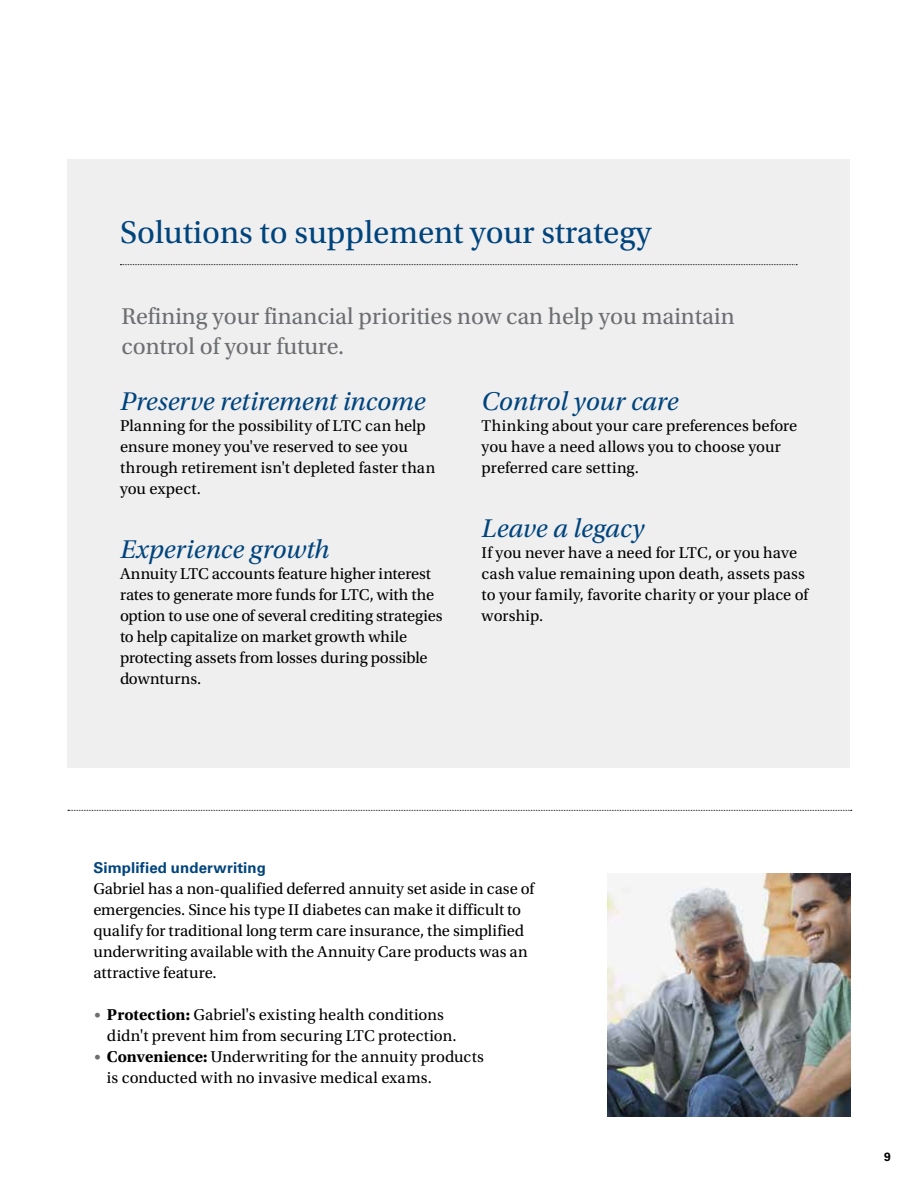
<style>
.page{position:relative;width:918px;height:1188px;background:#fff}
.page>*{position:absolute;margin:0;border:0;box-sizing:border-box;transform-origin:0 0}
.t1{font:33px "Utopia Std";color:#00447c}
.t2{font:italic 27px "Utopia Std";color:#00447c}
.t3{font:24px/30px "Utopia Std";color:#6d6e71}
.t4{font:16.5px/21px "Utopia Std";color:#000}
.t5{font:700 15px "Univers LT Std";letter-spacing:.01em;color:#00447c}
.t6{font:700 12px "Univers LT Std";color:#000}
.s1{font-family:"Univers LT Std";font-weight:300;font-stretch:condensed;font-size:13.5px;color:#6d6e71}
.s2{font-weight:700}
</style>
<div class="page">
<div style="left:68px;top:159px;width:782px;height:609px;background:#efeff0"></div>
<svg style="left:120px;top:264px;width:677px;height:1px"></svg>
<svg style="left:68px;top:810px;width:784px;height:1px"></svg>
<img style="left:608px;top:873px;width:242px;height:243px">
<h1 class="t1" style="left:120px;top:215px;width:533px">Solutions to supplement your strategy</h1>
<p class="t3" style="left:122px;top:301px;width:615px">Refining your financial priorities now can help you maintain control of your future.</p>
<h2 class="t2" style="left:120px;top:387px;width:307px">Preserve retirement income</h2>
<p class="t4" style="left:120px;top:415px;width:317px">Planning for the possibility of LTC can help ensure money you've reserved to see you through retirement isn't depleted faster than you expect.</p>
<h2 class="t2" style="left:482px;top:387px;width:198px">Control your care</h2>
<p class="t4" style="left:482px;top:415px;width:317px">Thinking about your care preferences before you have a need allows you to choose your preferred care setting.</p>
<h2 class="t2" style="left:120px;top:535px;width:211px">Experience growth</h2>
<p class="t4" style="left:120px;top:564px;width:324px">Annuity LTC accounts feature higher interest rates to generate more funds for LTC, with the option to use one of several crediting strategies to help capitalize on market growth while protecting assets from losses during possible downturns.</p>
<h2 class="t2" style="left:482px;top:514px;width:164px">Leave a legacy</h2>
<p class="t4" style="left:482px;top:543px;width:328px">If you never have a need for LTC, or you have cash value remaining upon death, assets pass to your family, favorite charity or your place of worship.</p>
<h3 class="t5" style="left:93px;top:859px;width:174px">Simplified underwriting</h3>
<p class="t4" style="left:93px;top:879px;width:442px">Gabriel has a non-qualified deferred annuity set aside in case of emergencies. Since his type II diabetes can make it difficult to qualify for traditional long term care insurance, the simplified underwriting available with the Annuity Care products was an attractive feature.</p>
<p class="t4" style="left:107px;top:1005px;width:351px;text-indent:-14px"><span class="s1">•</span> <span class="s2">Protection:</span> Gabriel's existing health conditions didn't prevent him from securing LTC protection.</p>
<p class="t4" style="left:107px;top:1047px;width:379px;text-indent:-14px"><span class="s1">•</span> <span class="s2">Convenience:</span> Underwriting for the annuity products is conducted with no invasive medical exams.</p>
<p class="t6" style="left:884px;top:1150px;width:8px">9</p>
</div>
